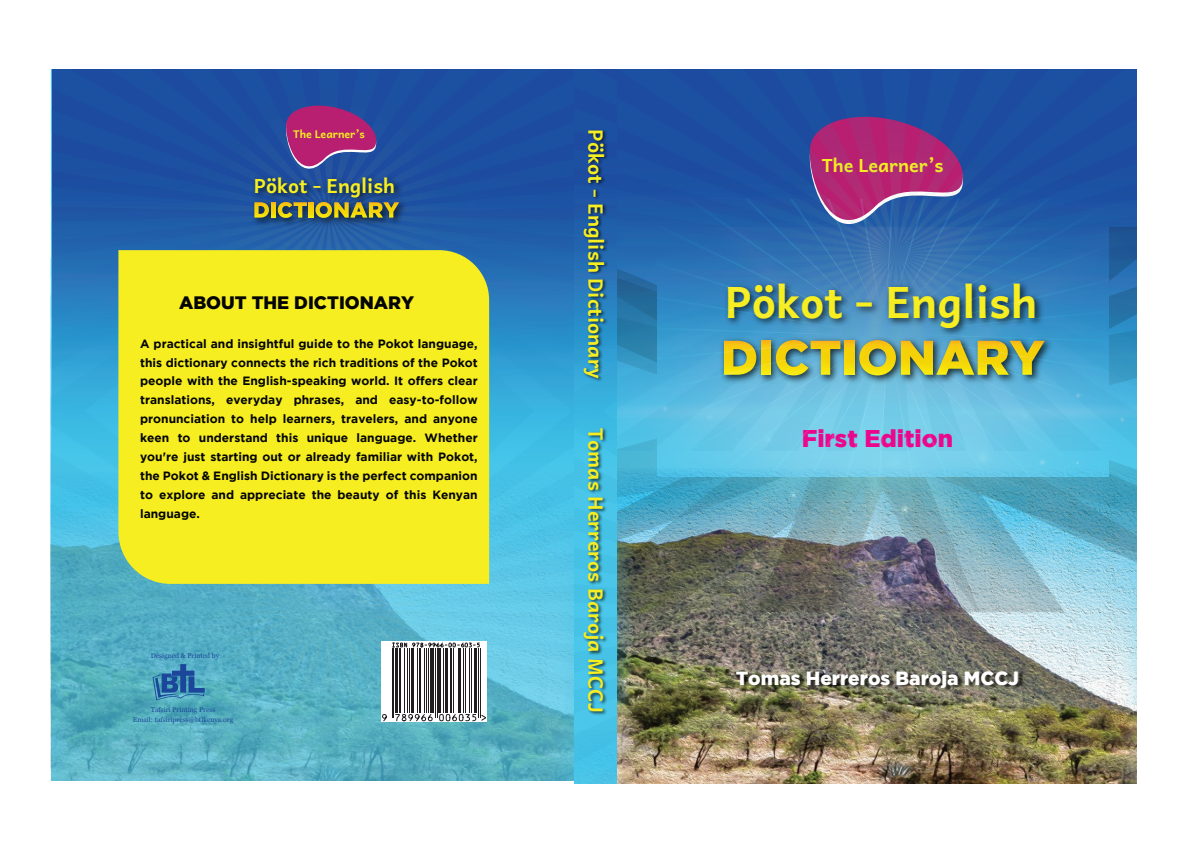
<style>
.page{position:relative;width:1191px;height:842px;background:#fff}
.page>*{position:absolute;margin:0;border:0;box-sizing:border-box;transform-origin:0 0}
.t1{font:700 43.2px "Andika";color:#f7ee21}
.t2{font:900 24.2px "Gotham";color:#eb078c}
.t3{font:700 19.8px "Andika";color:#f7ee21}
.t4{font:700 19.5px "Andika";color:#f7ee21}
.t5{font:900 19.1px "Gotham";color:#fff}
.t6{font:700 18.1px "Andika";color:#f7ee21}
.t7{font:900 18px "Gotham";color:#040503}
.t8{font:700 12px/19px "Gotham";color:#040503;text-align:justify}
.t9{font:700 10.6px "Andika";color:#f7ee21}
.t10{font:6.9px/10px "Georgia";color:#1c469a;text-align:center}
</style>
<div class="page">
<svg style="left:51px;top:411px;width:500px;height:62px"></svg>
<svg style="left:51px;top:69px;width:523px;height:342px"></svg>
<img style="left:51px;top:473px;width:523px;height:307px">
<svg style="left:283px;top:102px;width:96px;height:68px"></svg>
<img style="left:407px;top:196px;width:4px;height:34px">
<img style="left:248px;top:170px;width:159px;height:69px">
<div style="left:118px;top:250px;width:371px;height:334px;background:#f7ee21"></div>
<svg style="left:153px;top:664px;width:52px;height:36px"></svg>
<div style="left:381px;top:642px;width:106px;height:80px;background:#fff"></div>
<hr style="left:391px;top:648px;width:1px;height:70px;background:#211d1e">
<hr style="left:393px;top:648px;width:1px;height:70px;background:#211d1e">
<hr style="left:395px;top:648px;width:3px;height:65px;background:#211d1e">
<hr style="left:399px;top:648px;width:2px;height:65px;background:#211d1e">
<hr style="left:404px;top:648px;width:1px;height:65px;background:#211d1e">
<hr style="left:406px;top:648px;width:1px;height:65px;background:#211d1e">
<hr style="left:409px;top:648px;width:1px;height:65px;background:#211d1e">
<hr style="left:411px;top:648px;width:3px;height:65px;background:#211d1e">
<hr style="left:417px;top:648px;width:1px;height:65px;background:#211d1e">
<hr style="left:419px;top:648px;width:1px;height:65px;background:#211d1e">
<hr style="left:424px;top:648px;width:1px;height:65px;background:#211d1e">
<hr style="left:426px;top:648px;width:1px;height:65px;background:#211d1e">
<hr style="left:428px;top:648px;width:1px;height:65px;background:#211d1e">
<hr style="left:430px;top:648px;width:4px;height:65px;background:#211d1e">
<hr style="left:435px;top:648px;width:1px;height:70px;background:#211d1e">
<hr style="left:436px;top:648px;width:1px;height:70px;background:#211d1e">
<hr style="left:438px;top:648px;width:3px;height:65px;background:#211d1e">
<hr style="left:443px;top:648px;width:1px;height:65px;background:#211d1e">
<hr style="left:445px;top:648px;width:3px;height:65px;background:#211d1e">
<hr style="left:449px;top:648px;width:1px;height:65px;background:#211d1e">
<hr style="left:451px;top:648px;width:1px;height:65px;background:#211d1e">
<hr style="left:453px;top:648px;width:1px;height:65px;background:#211d1e">
<hr style="left:458px;top:648px;width:3px;height:65px;background:#211d1e">
<hr style="left:463px;top:648px;width:1px;height:65px;background:#211d1e">
<hr style="left:464px;top:648px;width:1px;height:65px;background:#211d1e">
<hr style="left:469px;top:648px;width:1px;height:65px;background:#211d1e">
<hr style="left:471px;top:648px;width:1px;height:65px;background:#211d1e">
<hr style="left:474px;top:648px;width:3px;height:65px;background:#211d1e">
<hr style="left:478px;top:648px;width:1px;height:70px;background:#211d1e">
<hr style="left:479px;top:648px;width:1px;height:70px;background:#211d1e">
<svg style="left:382px;top:714px;width:5px;height:8px"></svg>
<svg style="left:395px;top:714px;width:38px;height:8px"></svg>
<svg style="left:439px;top:713px;width:47px;height:9px"></svg>
<svg style="left:392px;top:642px;width:88px;height:6px"></svg>
<img style="left:574px;top:69px;width:562px;height:715px">
<div style="left:574px;top:731px;width:43px;height:53px;background:#45c1e7"></div>
<img style="left:551px;top:126px;width:60px;height:592px">
<p class="t9" style="left:293px;top:128px;width:73px">The Learner’s</p>
<h3 class="t4" style="left:254px;top:174px;width:142px">Pökot - English</h3>
<h3 class="t7" style="left:179px;top:292px;width:237px">ABOUT THE DICTIONARY</h3>
<p class="t8" style="left:140px;top:333px;width:339px">A practical and insightful guide to the Pokot language, this dictionary connects the rich traditions of the Pokot people with the English-speaking world. It offers clear translations, everyday phrases, and easy-to-follow pronunciation to help learners, travelers, and anyone keen to understand this unique language. Whether you're just starting out or already familiar with Pokot, the Pokot &amp; English Dictionary is the perfect companion to explore and appreciate the beauty of this Kenyan language.</p>
<p class="t10" style="left:151px;top:650px;width:70px">Designed &amp; Printed by</p>
<p class="t10" style="left:133px;top:704px;width:102px">Tafsiri Printing Press<br>Email: tafsiripress@btlkenya.org</p>
<h3 class="t3" style="left:607px;top:129px;width:251px;rotate:90deg">Pökot - English Dictionary</h3>
<h3 class="t3" style="left:607px;top:428px;width:286px;rotate:90deg">Tomas Herreros Baroja MCCJ</h3>
<h3 class="t6" style="left:821px;top:156px;width:123px">The Learner’s</h3>
<h1 class="t1" style="left:725px;top:278px;width:314px">Pökot - English</h1>
<h2 class="t2" style="left:801px;top:424px;width:153px">First Edition</h2>
<h3 class="t5" style="left:735px;top:667px;width:285px">Tomas Herreros Baroja MCCJ</h3>
</div>
